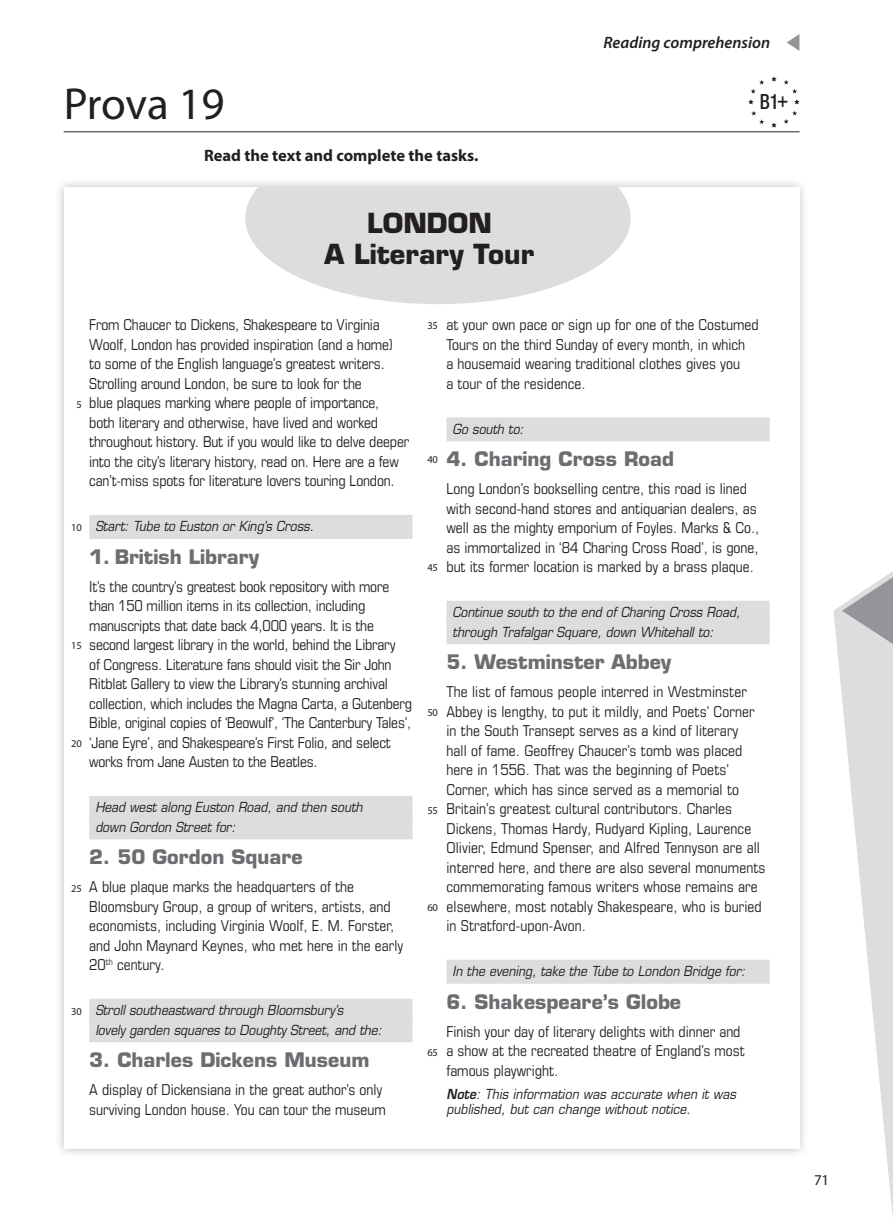
<style>
.page{position:relative;width:893px;height:1221px;background:#fff}
.page>*{position:absolute;margin:0;border:0;box-sizing:border-box;transform-origin:0 0}
.t1{font:45px "Myriad Pro";letter-spacing:-.005em;color:#231f20}
.t2{font:700 27px/31px "Eurostile LT Std";color:#231f20;text-align:center}
.t3{font:500 condensed 21px "Helvetica Neue LTW1 G";color:#231f20;scale:.9 1}
.t4{font:700 19.5px "Eurostile LT Std";color:#6c6d70}
.t5{font:700 16.5px "Myriad Pro";color:#231f20}
.t6{font:italic 600 16.5px "Myriad Pro";color:#231f20}
.t7{font:condensed 15px/19.5px "Eurostile LT Std";color:#231f20}
.t8{font:15px "Myriad Pro";color:#231f20}
.t9{font:italic 13.5px/19.5px "Eurostile LT Std";color:#231f20;scale:.9 1}
.t10{font:10.5px "Myriad Pro";letter-spacing:-.02em;color:#231f20}
.s1{font-weight:600}
</style>
<div class="page">
<svg style="left:787px;top:34px;width:12px;height:17px"></svg>
<hr style="left:64px;top:131px;width:735px;height:1px;background:#6c6d70">
<div style="left:54px;top:177px;width:755px;height:981px;background:#231f20;opacity:.28"></div>
<div style="left:64px;top:187px;width:735px;height:961px;background:#fff"></div>
<svg style="left:245px;top:187px;width:386px;height:117px;fill:#dcdddf"></svg>
<div style="left:89px;top:515px;width:323px;height:24px;background:#dcdddf"></div>
<div style="left:89px;top:795px;width:323px;height:24px;background:#dcdddf"></div>
<div style="left:89px;top:815px;width:323px;height:24px;background:#dcdddf"></div>
<div style="left:89px;top:998px;width:323px;height:24px;background:#dcdddf"></div>
<div style="left:89px;top:1018px;width:323px;height:24px;background:#dcdddf"></div>
<div style="left:446px;top:417px;width:324px;height:24px;background:#dcdddf"></div>
<div style="left:446px;top:600px;width:324px;height:24px;background:#dcdddf"></div>
<div style="left:446px;top:620px;width:324px;height:24px;background:#dcdddf"></div>
<div style="left:446px;top:959px;width:324px;height:24px;background:#dcdddf"></div>
<hr style="left:64px;top:132px;width:735px;height:1px;background:#6c6d70">
<svg style="left:771px;top:77px;width:5px;height:4px"></svg>
<svg style="left:751px;top:111px;width:13px;height:13px"></svg>
<svg style="left:783px;top:111px;width:14px;height:13px"></svg>
<svg style="left:771px;top:123px;width:5px;height:4px"></svg>
<svg style="left:783px;top:80px;width:16px;height:24px"></svg>
<svg style="left:748px;top:80px;width:16px;height:24px"></svg>
<svg style="left:833px;top:571px;width:60px;height:646px"></svg>
<h1 class="t1" style="left:64px;top:76px;width:162px">Prova 19</h1>
<p class="t5" style="left:204px;top:145px;width:276px">Read the text and complete the tasks.</p>
<h2 class="t2" style="left:325px;top:207px;width:211px">LONDON<br>A Literary Tour</h2>
<p class="t6" style="left:603px;top:32px;width:168px">Reading comprehension</p>
<h3 class="t3" style="left:760px;top:89px;width:33px">B1+</h3>
<p class="t7" style="left:89px;top:315px;width:322px">From Chaucer to Dickens, Shakespeare to Virginia Woolf, London has provided inspiration (and a home)<br>to some of the English language’s greatest writers.<br>Strolling around London, be sure to look for the<br>blue plaques marking where people of importance,<br>both literary and otherwise, have lived and worked throughout history. But if you would like to delve deeper into the city’s literary history, read on. Here are a few can’t-miss spots for literature lovers touring London.</p>
<p class="t9" style="left:95px;top:517px;width:244px">Start: Tube to Euston or King’s Cross.</p>
<h3 class="t4" style="left:89px;top:544px;width:172px">1. British Library</h3>
<p class="t7" style="left:89px;top:576px;width:324px">It’s the country’s greatest book repository with more than 150 million items in its collection, including manuscripts that date back 4,000 years. It is the second largest library in the world, behind the Library<br>of Congress. Literature fans should visit the Sir John Ritblat Gallery to view the Library’s stunning archival collection, which includes the Magna Carta, a Gutenberg Bible, original copies of ‘Beowulf’, ‘The Canterbury Tales’, ‘Jane Eyre’, and Shakespeare’s First Folio, and select works from Jane Austen to the Beatles.</p>
<p class="t9" style="left:95px;top:798px;width:298px">Head west along Euston Road, and then south down Gordon Street for:</p>
<h3 class="t4" style="left:89px;top:844px;width:215px">2. 50 Gordon Square</h3>
<p class="t7" style="left:89px;top:876px;width:315px">A blue plaque marks the headquarters of the Bloomsbury Group, a group of writers, artists, and economists, including Virginia Woolf, E. M. Forster, and John Maynard Keynes, who met here in the early 20<sup>th</sup> century.</p>
<p class="t9" style="left:95px;top:1000px;width:320px">Stroll southeastward through Bloomsbury’s<br>lovely garden squares to Doughty Street, and the:</p>
<h3 class="t4" style="left:89px;top:1047px;width:282px">3. Charles Dickens Museum</h3>
<p class="t7" style="left:89px;top:1079px;width:298px">A display of Dickensiana in the great author’s only surviving London house. You can tour the museum</p>
<p class="t10" style="left:76px;top:397px;width:7px">5</p>
<p class="t10" style="left:71px;top:520px;width:12px">10</p>
<p class="t10" style="left:71px;top:639px;width:12px">15</p>
<p class="t10" style="left:71px;top:736px;width:12px">20</p>
<p class="t10" style="left:71px;top:881px;width:12px">25</p>
<p class="t10" style="left:71px;top:1004px;width:12px">30</p>
<p class="t10" style="left:427px;top:319px;width:12px">35</p>
<p class="t10" style="left:427px;top:453px;width:12px">40</p>
<p class="t10" style="left:427px;top:561px;width:12px">45</p>
<p class="t10" style="left:427px;top:706px;width:12px">50</p>
<p class="t10" style="left:427px;top:803px;width:12px">55</p>
<p class="t10" style="left:427px;top:901px;width:12px">60</p>
<p class="t10" style="left:427px;top:1045px;width:12px">65</p>
<p class="t7" style="left:446px;top:315px;width:314px">at your own pace or sign up for one of the Costumed Tours on the third Sunday of every month, in which<br>a housemaid wearing traditional clothes gives you<br>a tour of the residence.</p>
<p class="t9" style="left:452px;top:419px;width:81px">Go south to:</p>
<h3 class="t4" style="left:446px;top:447px;width:229px">4. Charing Cross Road</h3>
<p class="t7" style="left:446px;top:479px;width:314px">Long London’s bookselling centre, this road is lined with second-hand stores and antiquarian dealers, as well as the mighty emporium of Foyles. Marks &amp; Co., as immortalized in ‘84 Charing Cross Road’, is gone, but its former location is marked by a brass plaque.</p>
<p class="t9" style="left:452px;top:603px;width:321px">Continue south to the end of Charing Cross Road, through Trafalgar Square, down Whitehall to:</p>
<h3 class="t4" style="left:446px;top:649px;width:226px">5. Westminster Abbey</h3>
<p class="t7" style="left:446px;top:681px;width:320px">The list of famous people interred in Westminster Abbey is lengthy, to put it mildly, and Poets’ Corner in the South Transept serves as a kind of literary<br>hall of fame. Geoffrey Chaucer’s tomb was placed here in 1556. That was the beginning of Poets’ Corner, which has since served as a memorial to Britain’s greatest cultural contributors. Charles Dickens, Thomas Hardy, Rudyard Kipling, Laurence Olivier, Edmund Spenser, and Alfred Tennyson are all interred here, and there are also several monuments commemorating famous writers whose remains are elsewhere, most notably Shakespeare, who is buried in Stratford-upon-Avon.</p>
<p class="t9" style="left:452px;top:961px;width:327px">In the evening, take the Tube to London Bridge for:</p>
<h3 class="t4" style="left:446px;top:989px;width:236px">6. Shakespeare’s Globe</h3>
<p class="t7" style="left:446px;top:1021px;width:300px">Finish your day of literary delights with dinner and a show at the recreated theatre of England’s most famous playwright.</p>
<p class="t9" style="left:446px;top:1086px;width:323px;line-height:15px"><span class="s1">Note</span>: This information was accurate when it was published, but can change without notice.</p>
<p class="t8" style="left:814px;top:1170px;width:16px">71</p>
</div>
